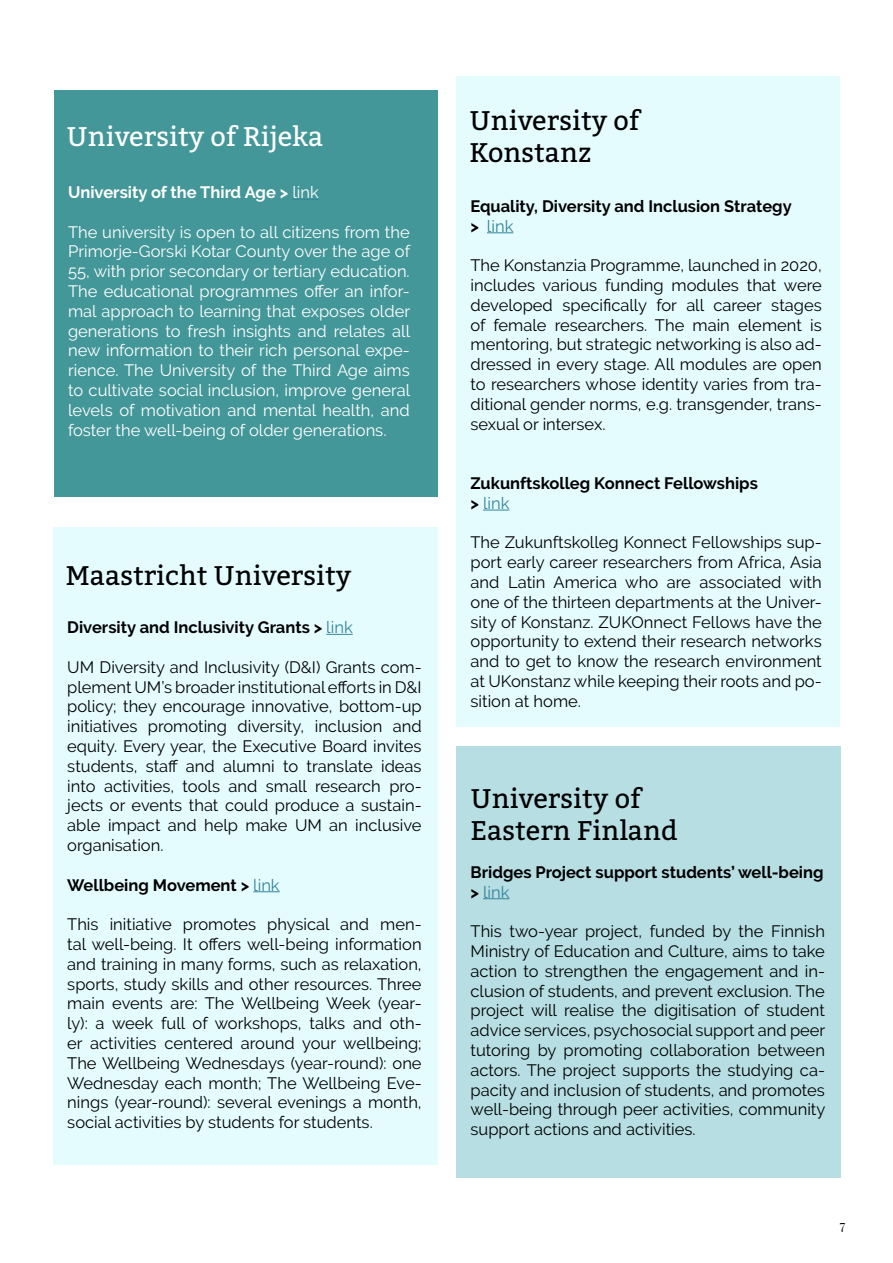
<style>
.page{position:relative;width:893px;height:1263px;background:#fff}
.page>*{position:absolute;margin:0;border:0;box-sizing:border-box;transform-origin:0 0}
.t1{font:27px/32.4px "Bitter";color:#000}
.t2{font:27px "Bitter";color:#fff}
.t3{font:16.5px/19.8px "Raleway";color:#000;text-align:justify}
.t4{font:16.5px/19.8px "Raleway";color:#fff;text-align:justify}
.t5{font:700 16.5px/19.8px "Raleway";color:#000}
.t6{font:700 16.5px "Raleway";color:#fff}
.t7{font:13.5px "Playfair Display";color:#000}
.s1{font-weight:400}
.s2{font-weight:400;color:#33849b}
</style>
<div class="page">
<div style="left:456px;top:77px;width:383px;height:650px;background:#e5fcff"></div>
<div style="left:54px;top:527px;width:384px;height:638px;background:#e5fcff"></div>
<div style="left:456px;top:747px;width:384px;height:431px;background:#b6dee3"></div>
<div style="left:55px;top:90px;width:383px;height:407px;background:#439799"></div>
<svg style="left:293px;top:199px;width:26px;height:1px"></svg>
<svg style="left:326px;top:634px;width:27px;height:1px"></svg>
<svg style="left:253px;top:891px;width:27px;height:1px"></svg>
<svg style="left:483px;top:898px;width:26px;height:1px"></svg>
<svg style="left:487px;top:232px;width:26px;height:1px"></svg>
<svg style="left:483px;top:510px;width:26px;height:1px"></svg>
<h1 class="t2" style="left:66px;top:120px;width:259px">University of Rijeka</h1>
<p class="t6" style="left:68px;top:183px;width:252px">University of the Third Age &gt; <span class="s1">link</span></p>
<p class="t4" style="left:68px;top:222px;width:344px">The university is open to all citizens from the Primorje-Gorski Kotar County over the age of 55, with prior secondary or tertiary education.<br>The educational programmes offer an infor&shy;mal approach to learning that exposes older generations to fresh insights and relates all new information to their rich personal expe&shy;rience. The University of the Third Age aims to cultivate social inclusion, improve general levels of motivation and mental health, and foster the well-being of older generations.</p>
<h1 class="t1" style="left:66px;top:560px;width:287px">Maastricht University</h1>
<p class="t5" style="left:67px;top:617px;width:287px">Diversity and Inclusivity Grants &gt; <span class="s2">link</span></p>
<p class="t3" style="left:67px;top:657px;width:356px">UM Diversity and Inclusivity (D&amp;I) Grants com&shy;plement UM’s broader institutional efforts in D&amp;I policy; they encourage innovative, bottom-up initiatives promoting diversity, inclusion and equity. Every year, the Executive Board invites students, staff and alumni to translate ideas into activities, tools and small research pro&shy;jects or events that could produce a sustain&shy;able impact and help make UM an inclusive organisation.</p>
<p class="t5" style="left:67px;top:875px;width:214px">Wellbeing Movement &gt; <span class="s2">link</span></p>
<p class="t3" style="left:67px;top:914px;width:356px">This initiative promotes physical and men&shy;tal well-being. It offers well-being information and training in many forms, such as relaxation, sports, study skills and other resources. Three main events are: The Wellbeing Week (year&shy;ly): a week full of workshops, talks and oth&shy;er activities centered around your wellbeing; The Wellbeing Wednesdays (year-round): one Wednesday each month; The Wellbeing Eve&shy;nings (year-round): several evenings a month, social activities by students for students.</p>
<h1 class="t1" style="left:469px;top:104px;width:172px">University of<br>Konstanz</h1>
<p class="t5" style="left:471px;top:196px;width:323px">Equality, Diversity and Inclusion Strategy &gt; <span class="s2">link</span></p>
<p class="t3" style="left:471px;top:255px;width:353px">The Konstanzia Programme, launched in 2020, includes various funding modules that were developed specifically for all career stages of female researchers. The main element is mentoring, but strategic networking is also ad&shy;dressed in every stage. All modules are open to researchers whose identity varies from tra&shy;ditional gender norms, e.g. transgender, trans&shy;sexual or intersex.</p>
<p class="t5" style="left:471px;top:473px;width:289px">Zukunftskolleg Konnect Fellowships &gt; <span class="s2">link</span></p>
<p class="t3" style="left:471px;top:533px;width:353px">The Zukunftskolleg Konnect Fellowships sup&shy;port early career researchers from Africa, Asia and Latin America who are associated with one of the thirteen departments at the Univer&shy;sity of Konstanz. ZUKOnnect Fellows have the opportunity to extend their research networks and to get to know the research environment at UKonstanz while keeping their roots and po&shy;sition at home.</p>
<h1 class="t1" style="left:471px;top:782px;width:209px">University of<br>Eastern Finland</h1>
<p class="t5" style="left:471px;top:862px;width:354px">Bridges Project support students’ well-being &gt; <span class="s2">link</span></p>
<p class="t3" style="left:471px;top:921px;width:356px">This two-year project, funded by the Finnish Ministry of Education and Culture, aims to take action to strengthen the engagement and in&shy;clusion of students, and prevent exclusion. The project will realise the digitisation of student advice services, psychosocial support and peer tutoring by promoting collaboration between actors. The project supports the studying ca&shy;pacity and inclusion of students, and promotes well-being through peer activities, community support actions and activities.</p>
<p class="t7" style="left:840px;top:1214px;width:7px">7</p>
</div>
